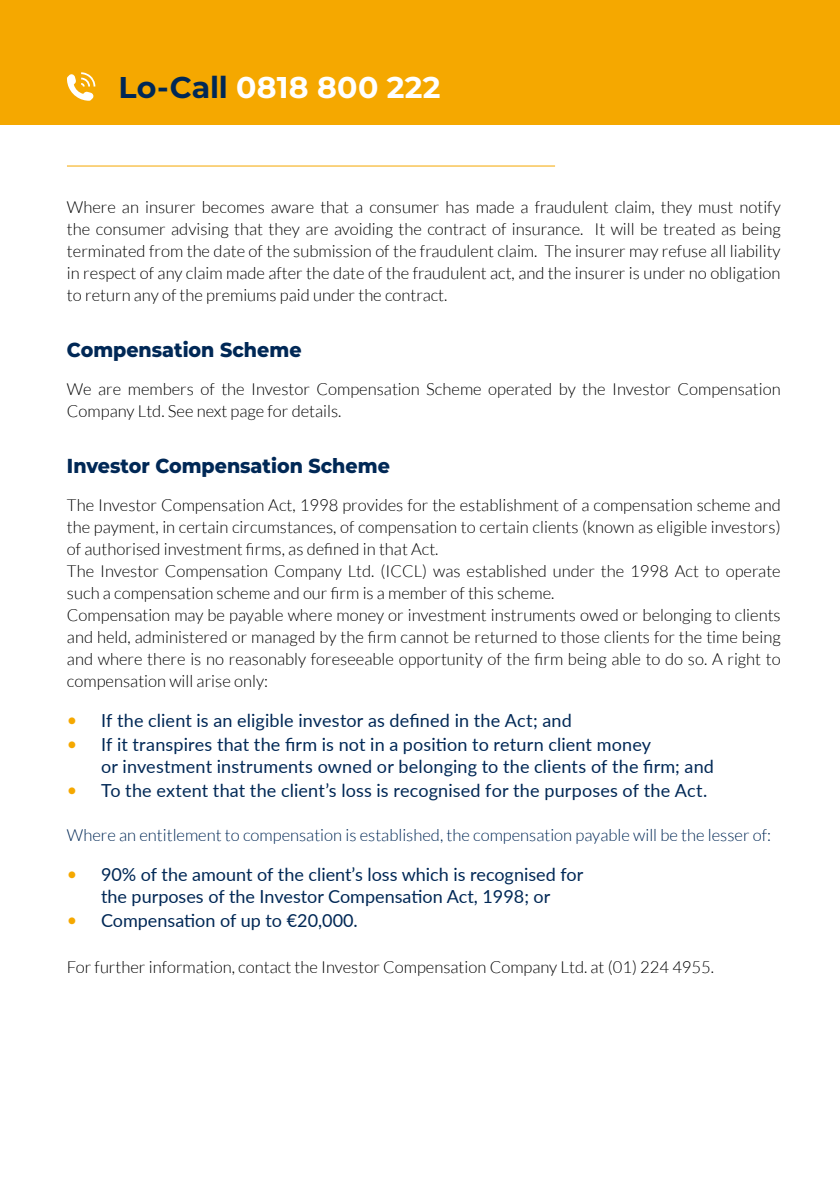
<style>
.page{position:relative;width:840px;height:1191px;background:#fff}
.page>*{position:absolute;margin:0;border:0;box-sizing:border-box;transform-origin:0 0}
.t1{font:700 30px "Montserrat";letter-spacing:.005em;color:#fff}
.t2{font:800 20.2px "Montserrat";color:#002856;scale:.94 1}
.t3{font:18px/22px "Lato";letter-spacing:.005em;color:#002856}
.t4{font:300 16.6px/22px "Lato";color:#000}
.t5{font:300 16.6px "Lato";color:#002856}
.s1{color:#002856}
.s2{color:#f5a800}
</style>
<div class="page">
<div style="left:0;top:0;width:839px;height:125px;background:#f5a800"></div>
<hr style="left:67px;top:166px;width:487px;height:1px;background:#f5a800">
<svg style="left:67px;top:72px;width:28px;height:29px"></svg>
<h1 class="t1" style="left:118px;top:67px;width:323px"><span class="s1">Lo-Call</span> 0818 800 222</h1>
<p class="t4" style="left:67px;top:196px;width:714px;text-align:justify">Where an insurer becomes aware that a consumer has made a fraudulent claim, they must notify the consumer advising that they are avoiding the contract of insurance. It will be treated as being terminated from the date of the submission of the fraudulent claim. The insurer may refuse all liability in respect of any claim made after the date of the fraudulent act, and the insurer is under no obligation to return any of the premiums paid under the contract.</p>
<p class="t2" style="left:67px;top:336px;width:251px">Compensation Scheme</p>
<p class="t4" style="left:67px;top:378px;width:715px">We are members of the Investor Compensation Scheme operated by the Investor Compensation<br>Company Ltd. See next page for details.</p>
<p class="t2" style="left:67px;top:452px;width:345px">Investor Compensation Scheme</p>
<p class="t4" style="left:67px;top:494px;width:715px">The Investor Compensation Act, 1998 provides for the establishment of a compensation scheme and the payment, in certain circumstances, of compensation to certain clients (known as eligible investors) of authorised investment firms, as defined in that Act.<br>The Investor Compensation Company Ltd. (ICCL) was established under the 1998 Act to operate such a compensation scheme and our firm is a member of this scheme.<br>Compensation may be payable where money or investment instruments owed or belonging to clients and held, administered or managed by the firm cannot be returned to those clients for the time being and where there is no reasonably foreseeable opportunity of the firm being able to do so. A right to compensation will arise only:</p>
<p class="t3" style="left:67px;top:709px;width:506px"><span class="s2">•</span> If the client is an eligible investor as defined in the Act; and</p>
<p class="t3" style="left:101px;top:733px;width:614px;text-indent:-34px"><span class="s2">•</span> If it transpires that the firm is not in a position to return client money<br>or investment instruments owned or belonging to the clients of the firm; and</p>
<p class="t3" style="left:67px;top:779px;width:641px"><span class="s2">•</span> To the extent that the client’s loss is recognised for the purposes of the Act.</p>
<p class="t5" style="left:67px;top:826px;width:705px">Where an entitlement to compensation is established, the compensation payable will be the lesser of:</p>
<p class="t3" style="left:67px;top:863px;width:517px;text-align:center"><span class="s2">•</span> 90% of the amount of the client’s loss which is recognised for the purposes of the Investor Compensation Act, 1998; or</p>
<p class="t3" style="left:67px;top:909px;width:292px"><span class="s2">•</span> Compensation of up to €20,000.</p>
<p class="t4" style="left:67px;top:956px;width:648px">For further information, contact the Investor Compensation Company Ltd. at (01) 224 4955.</p>
</div>
